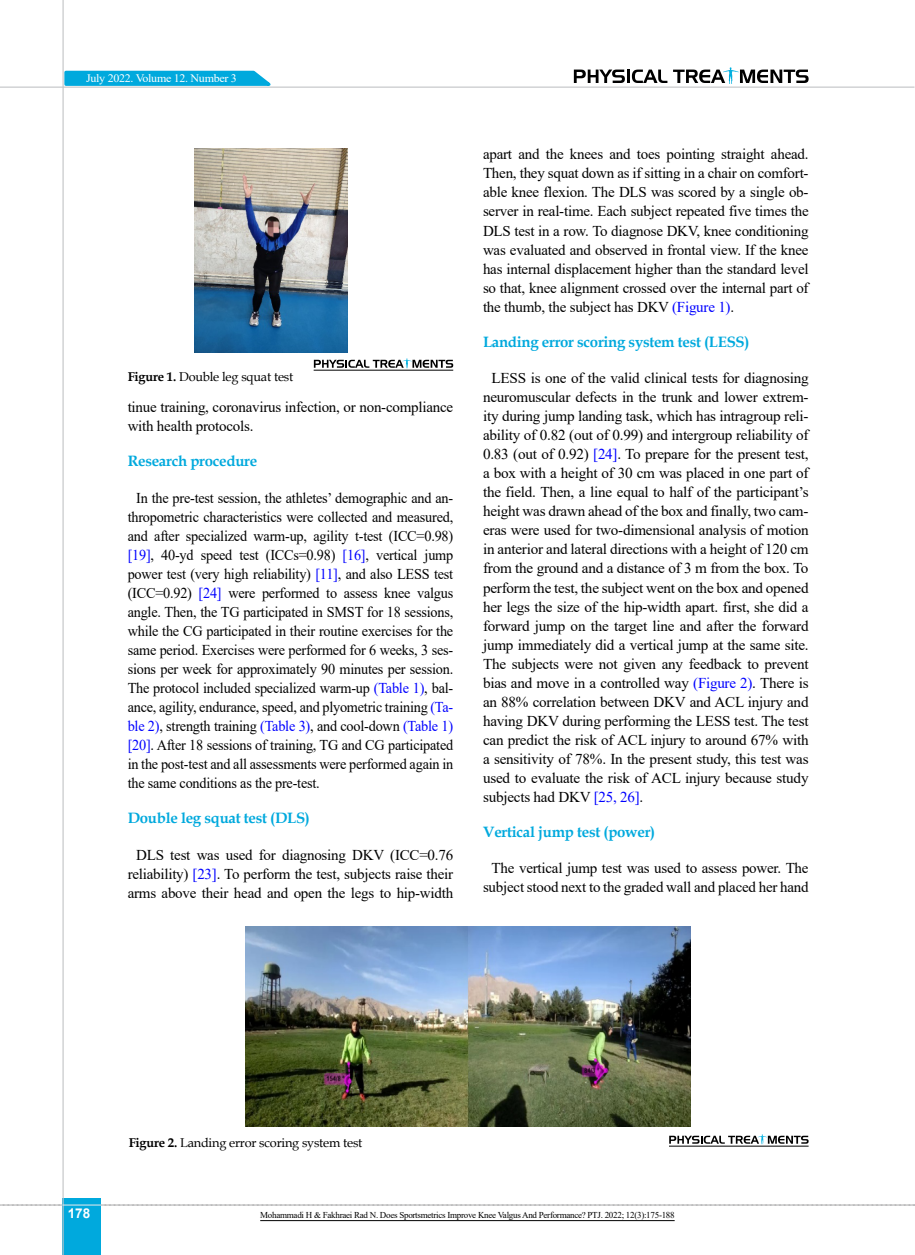
<style>
.page{position:relative;width:915px;height:1255px;background:#fff}
.page>*{position:absolute;margin:0;border:0;box-sizing:border-box;transform-origin:0 0}
.t1{font:15px/19px "Times New Roman";letter-spacing:-.015em;color:#000;text-align:center}
.t2{font:15px/19px "Times New Roman";letter-spacing:-.015em;color:#000;text-align:justify;scale:.95 1}
.t3{font:700 15px "Book Antiqua";letter-spacing:-.02em;color:#00a9dd}
.t4{font:700 13.5px "Arial";color:#fff}
.t5{font:12.75px "Book Antiqua";letter-spacing:-.015em;color:#000}
.t6{font:11.4px "Times New Roman";letter-spacing:-.025em;color:#fff;scale:1.05 1}
.t7{font:9px "Times New Roman";letter-spacing:-.03em;color:#000}
.s1{font-weight:700}
.s2{color:#00f}
</style>
<div class="page">
<svg style="left:0;top:1204px;width:915px;height:1px"></svg>
<div style="left:63px;top:1198px;width:38px;height:56px;background:#00a9dd"></div>
<hr style="left:62px;top:0;width:2px;height:1254px;background:#c2c4c6">
<hr style="left:63px;top:1204px;width:38px;height:1px;background:#ebebec">
<svg style="left:63px;top:69px;width:215px;height:18px;background:#36bae2"></svg>
<svg style="left:573px;top:67px;width:235px;height:17px"></svg>
<hr style="left:0;top:87px;width:914px;height:1px;background:#c2c4c6">
<img style="left:245px;top:926px;width:445px;height:200px">
<svg style="left:669px;top:1134px;width:139px;height:10px"></svg>
<hr style="left:668px;top:1145px;width:140px;height:1px;background:#000">
<hr style="left:260px;top:1220px;width:414px;height:1px;background:#000">
<img style="left:194px;top:149px;width:153px;height:204px">
<svg style="left:314px;top:358px;width:139px;height:10px"></svg>
<hr style="left:313px;top:370px;width:140px;height:1px;background:#000">
<p class="t6" style="left:86px;top:70px;width:145px">July 2022. Volume 12. Number 3</p>
<p class="t5" style="left:128px;top:367px;width:167px"><span class="s1">Figure 1.</span> Double leg squat test</p>
<p class="t1" style="left:128px;top:397px;width:327px;text-align:left">tinue training, coronavirus infection, or non-compliance with health protocols.</p>
<p class="t3" style="left:128px;top:451px;width:131px">Research procedure</p>
<p class="t2" style="left:128px;top:487px;width:344px;text-indent:9px">In the pre-test session, the athletes’ demographic and an&shy;thropometric characteristics were collected and measured, and after specialized warm-up, agility t-test (ICC=0.98) <span class="s2">[19]</span>, 40-yd speed test (ICCs=0.98) <span class="s2">[16]</span>, vertical jump power test (very high reliability) <span class="s2">[11]</span>, and also LESS test (ICC=0.92) <span class="s2">[24]</span> were performed to assess knee valgus angle. Then, the TG participated in SMST for 18 sessions, while the CG participated in their routine exercises for the same period. Exercises were performed for 6 weeks, 3 ses&shy;sions per week for approximately 90 minutes per session.<br>The protocol included specialized warm-up <span class="s2">(Table 1)</span>, bal&shy;ance, agility, endurance, speed, and plyometric training <span class="s2">(Ta&shy;ble 2)</span>, strength training <span class="s2">(Table 3)</span>, and cool-down <span class="s2">(Table 1) [20]</span>. After 18 sessions of training, TG and CG participated in the post-test and all assessments were performed again in the same conditions as the pre-test.</p>
<p class="t3" style="left:128px;top:808px;width:184px">Double leg squat test (DLS)</p>
<p class="t1" style="left:128px;top:844px;width:327px">DLS test was used for diagnosing DKV (ICC=0.76 reliability) <span class="s2">[23]</span>. To perform the test, subjects raise their arms above their head and open the legs to hip-width</p>
<p class="t1" style="left:483px;top:144px;width:327px;text-align:justify">apart and the knees and toes pointing straight ahead.<br>Then, they squat down as if sitting in a chair on comfort&shy;able knee flexion. The DLS was scored by a single ob&shy;server in real-time. Each subject repeated five times the DLS test in a row. To diagnose DKV, knee conditioning was evaluated and observed in frontal view. If the knee has internal displacement higher than the standard level so that, knee alignment crossed over the internal part of the thumb, the subject has DKV <span class="s2">(Figure 1)</span>.</p>
<p class="t3" style="left:483px;top:331px;width:268px">Landing error scoring system test (LESS)</p>
<p class="t1" style="left:483px;top:368px;width:327px;text-align:justify;text-indent:9px">LESS is one of the valid clinical tests for diagnosing neuromuscular defects in the trunk and lower extrem&shy;ity during jump landing task, which has intragroup reli&shy;ability of 0.82 (out of 0.99) and intergroup reliability of 0.83 (out of 0.92) <span class="s2">[24]</span>. To prepare for the present test, a box with a height of 30 cm was placed in one part of the field. Then, a line equal to half of the participant’s height was drawn ahead of the box and finally, two cam&shy;eras were used for two-dimensional analysis of motion in anterior and lateral directions with a height of 120 cm from the ground and a distance of 3 m from the box. To perform the test, the subject went on the box and opened her legs the size of the hip-width apart. first, she did a forward jump on the target line and after the forward jump immediately did a vertical jump at the same site.<br>The subjects were not given any feedback to prevent bias and move in a controlled way <span class="s2">(Figure 2)</span>. There is an 88% correlation between DKV and ACL injury and having DKV during performing the LESS test. The test can predict the risk of ACL injury to around 67% with a sensitivity of 78%. In the present study, this test was used to evaluate the risk of ACL injury because study subjects had DKV <span class="s2">[25, 26]</span>.</p>
<p class="t3" style="left:483px;top:821px;width:174px">Vertical jump test (power)</p>
<p class="t1" style="left:483px;top:858px;width:327px">The vertical jump test was used to assess power. The subject stood next to the graded wall and placed her hand</p>
<p class="t5" style="left:129px;top:1133px;width:235px"><span class="s1">Figure 2.</span> Landing error scoring system test</p>
<p class="t4" style="left:68px;top:1203px;width:24px">178</p>
<p class="t7" style="left:260px;top:1208px;width:416px">Mohammadi H &amp; Fakhraei Rad N. Does Sportsmetrics Improve Knee Valgus And Performance? PTJ. 2022; 12(3):175-188</p>
</div>
